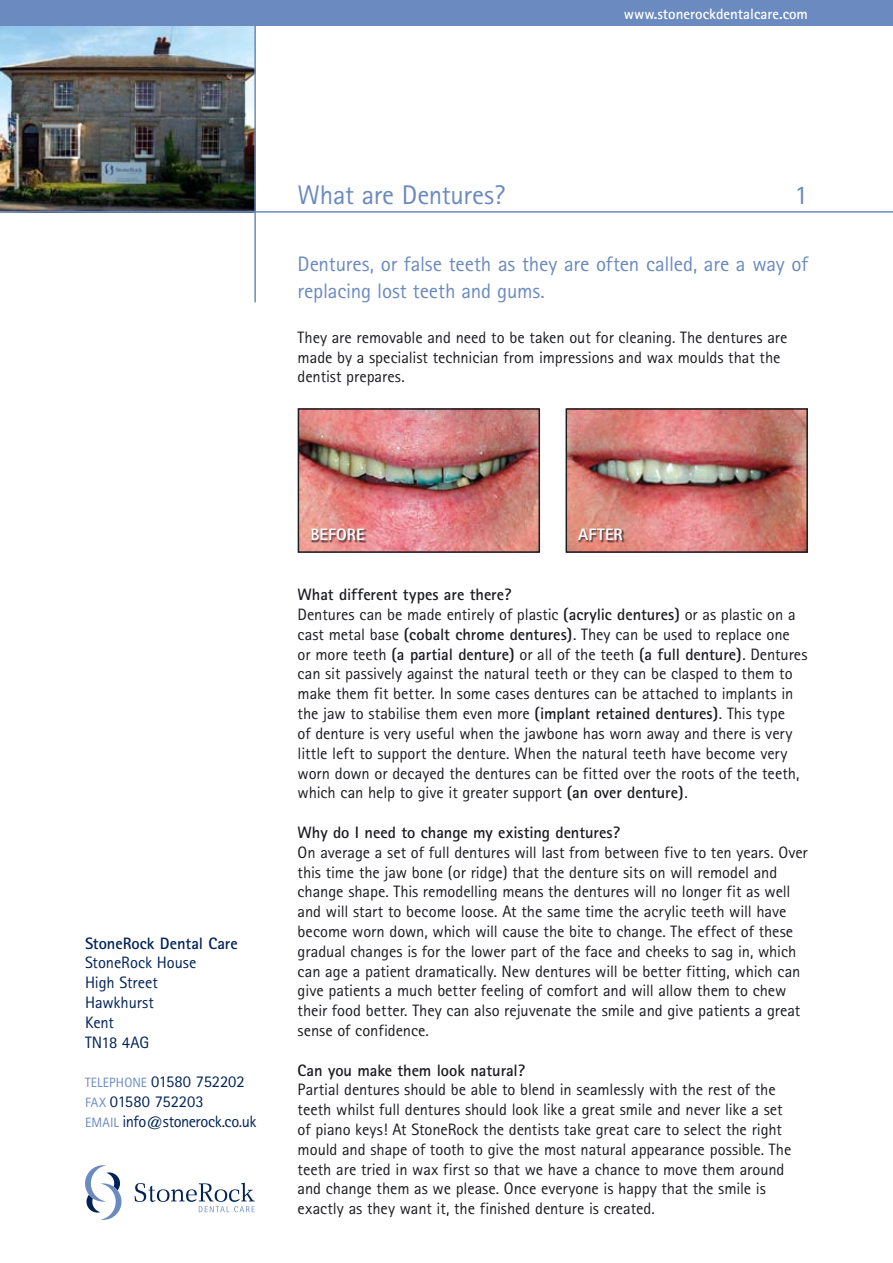
<style>
.page{position:relative;width:893px;height:1263px;background:#fff}
.page>*{position:absolute;margin:0;border:0;box-sizing:border-box;transform-origin:0 0}
.t1{font:27px "Rotis Sans Serif";letter-spacing:-.01em;color:#6b8abf}
.t2{font:21px/27px "Rotis Sans Serif";letter-spacing:-.01em;color:#6b8abf}
.t3{font:16.5px/19.8px "Rotis Sans Serif";letter-spacing:-.005em;color:#1b1c20}
.t4{font:16.5px/19.8px "Rotis Sans Serif";letter-spacing:-.01em;color:#002257}
.t5{font:700 16.5px "Rotis Sans Serif";letter-spacing:-.005em;color:#1b1c20}
.t6{font:700 16.5px "Rotis Sans Serif";color:#002257}
.t7{font:800 16.5px "Rotis Sans Serif";letter-spacing:.005em;color:#fff}
.t8{font:700 15px "Rotis Sans Serif";color:#fff}
.t9{font:13.5px "Rotis Sans Serif";letter-spacing:.015em;color:#6b8abf}
.s1{font-size:13.5px;color:#6b8abf}
.s2{font-weight:700}
</style>
<div class="page">
<img style="left:0;top:26px;width:254px;height:185px">
<div style="left:0;top:0;width:893px;height:26px;background:#6b8abf"></div>
<hr style="left:254px;top:0;width:2px;height:302px;background:#6b8abf">
<hr style="left:0;top:211px;width:893px;height:2px;background:#6b8abf">
<svg style="left:135px;top:1183px;width:120px;height:29px"></svg>
<svg style="left:85px;top:1165px;width:36px;height:55px"></svg>
<img style="left:301px;top:411px;width:236px;height:139px">
<div style="left:298px;top:408px;width:242px;height:145px;border:2px solid #1b1c20"></div>
<img style="left:569px;top:411px;width:236px;height:139px">
<div style="left:566px;top:408px;width:242px;height:145px;border:2px solid #1b1c20"></div>
<div style="left:311px;top:528px;width:56px;height:15px;background:#1b1c20;opacity:.75"></div>
<div style="left:578px;top:528px;width:47px;height:15px;background:#1b1c20;opacity:.75"></div>
<p class="t8" style="left:624px;top:4px;width:186px">www.stonerockdentalcare.com</p>
<h1 class="t1" style="left:298px;top:179px;width:209px">What are Dentures?</h1>
<h1 class="t1" style="left:794px;top:179px;width:15px">1</h1>
<p class="t2" style="left:298px;top:250px;width:512px">Dentures, or false teeth as they are often called, are a way of replacing lost teeth and gums.</p>
<p class="t3" style="left:298px;top:327px;width:491px">They are removable and need to be taken out for cleaning. The dentures are made by a specialist technician from impressions and wax moulds that the dentist prepares.</p>
<p class="t6" style="left:85px;top:932px;width:154px">StoneRock Dental Care</p>
<p class="t4" style="left:85px;top:953px;width:113px">StoneRock House<br>High Street<br>Hawkhurst<br>Kent<br>TN18 4AG</p>
<p class="t9" style="left:85px;top:1075px;width:33px">Telephon</p>
<p class="t4" style="left:85px;top:1071px;width:173px;text-indent:56px"><span class="s1">e</span> 01580 752202<br><span class="s1">Fax</span> 01580 752203<br><span class="s1">Emai l</span> info@stonerock.co.uk</p>
<p class="t7" style="left:310px;top:524px;width:56px">BEFORE</p>
<p class="t7" style="left:578px;top:524px;width:46px">AFTER</p>
<p class="t3" style="left:298px;top:585px;width:511px"><span class="s2">What different types are there?<br></span>Dentures can be made entirely of plastic <span class="s2">(acrylic dentures)</span> or as plastic on a cast metal base <span class="s2">(cobalt chrome dentures)</span>. They can be used to replace one<br>or more teeth <span class="s2">(a partial denture)</span> or all of the teeth <span class="s2">(a full denture)</span>. Dentures can sit passively against the natural teeth or they can be clasped to them to make them fit better. In some cases dentures can be attached to implants in the jaw to stabilise them even more <span class="s2">(implant retained dentures)</span>. This type<br>of denture is very useful when the jawbone has worn away and there is very little left to support the denture. When the natural teeth have become very worn down or decayed the dentures can be fitted over the roots of the teeth, which can help to give it greater support <span class="s2">(an over denture)</span>.</p>
<p class="t5" style="left:298px;top:822px;width:324px">Why do I need to change my existing dentures?</p>
<p class="t3" style="left:298px;top:842px;width:512px">On average a set of full dentures will last from between five to ten years. Over this time the jaw bone (or ridge) that the denture sits on will remodel and change shape. This remodelling means the dentures will no longer fit as well and will start to become loose. At the same time the acrylic teeth will have become worn down, which will cause the bite to change. The effect of these gradual changes is for the lower part of the face and cheeks to sag in, which can age a patient dramatically. New dentures will be better fitting, which can give patients a much better feeling of comfort and will allow them to chew their food better. They can also rejuvenate the smile and give patients a great sense of confidence.</p>
<p class="t5" style="left:298px;top:1059px;width:229px">Can you make them look natural?</p>
<p class="t3" style="left:298px;top:1080px;width:495px">Partial dentures should be able to blend in seamlessly with the rest of the teeth whilst full dentures should look like a great smile and never like a set of piano keys! At StoneRock the dentists take great care to select the right mould and shape of tooth to give the most natural appearance possible. The teeth are tried in wax first so that we have a chance to move them around and change them as we please. Once everyone is happy that the smile is exactly as they want it, the finished denture is created.</p>
</div>
